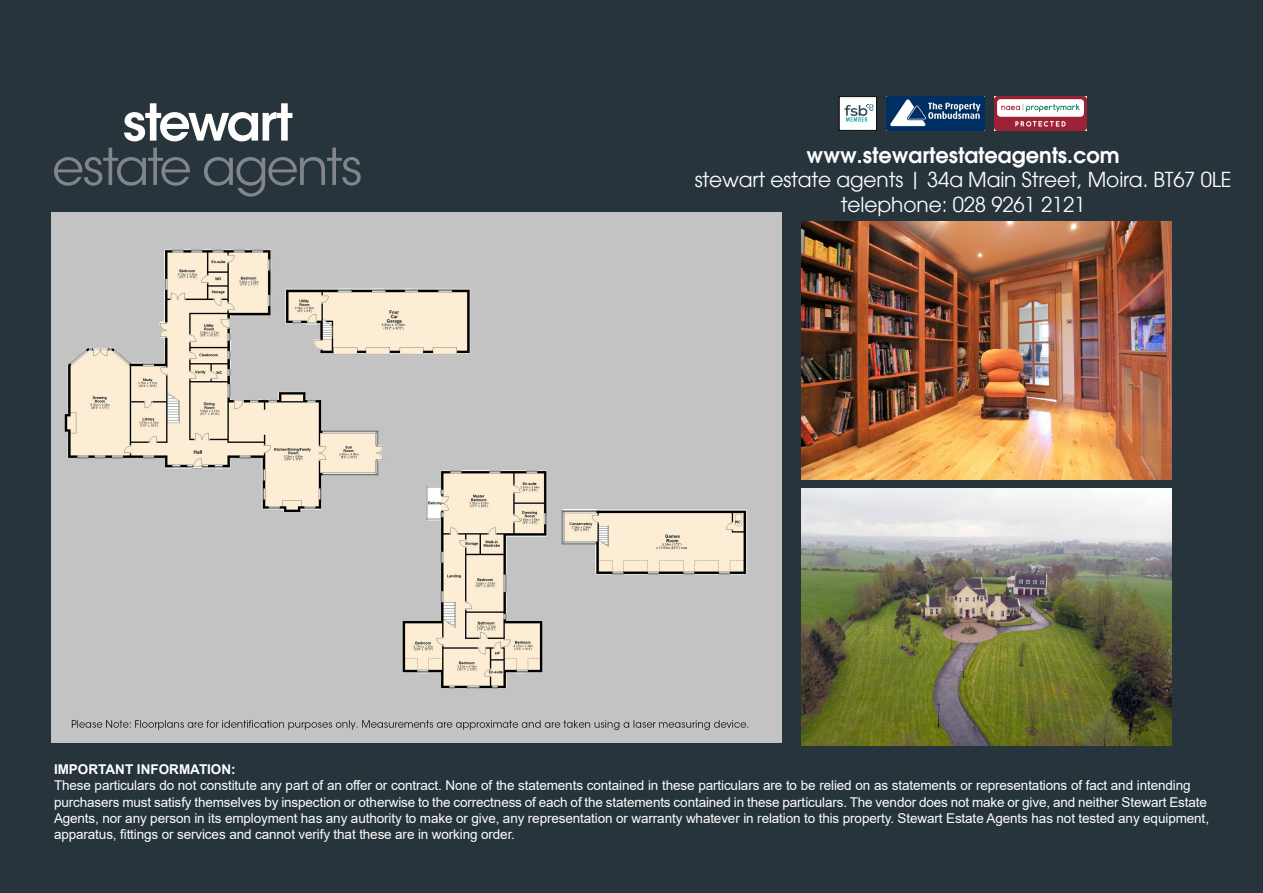
<style>
.page{position:relative;width:1263px;height:893px;background:#27343c}
.page>*{position:absolute;margin:0;border:0;box-sizing:border-box;transform-origin:0 0}
.t1{font:600 21px "Avant Garde";color:#fefefe}
.t2{font:20.25px/24.3px "Avant Garde";letter-spacing:-.005em;color:#fefefe;text-align:center}
.t3{font:13.5px/16.2px "Arial";letter-spacing:-.01em;color:#fefefe}
.t4{font:700 13.5px "Arial";color:#fefefe}
</style>
<div class="page">
<svg style="left:124px;top:103px;width:168px;height:38px"></svg>
<svg style="left:54px;top:148px;width:136px;height:38px"></svg>
<svg style="left:204px;top:148px;width:157px;height:49px"></svg>
<img style="left:886px;top:96px;width:99px;height:35px">
<img style="left:841px;top:98px;width:34px;height:31px">
<div style="left:839px;top:96px;width:38px;height:35px;border:1px solid #000"></div>
<img style="left:994px;top:96px;width:92px;height:34px">
<img style="left:801px;top:221px;width:370px;height:259px">
<img style="left:52px;top:212px;width:729px;height:531px">
<img style="left:801px;top:488px;width:370px;height:257px">
<h1 class="t1" style="left:806px;top:147px;width:315px">WWW.STEWARTESTATEAGENTS.COM</h1>
<h2 class="t2" style="left:695px;top:170px;width:538px">stewart estate agents | 34a Main Street, Moira. BT67 0LE telephone: 028 9261 2121</h2>
<p class="t4" style="left:54px;top:764px;width:183px">IMPORTANT INFORMATION:</p>
<p class="t3" style="left:54px;top:779px;width:1156px">These particulars do not constitute any part of an offer or contract. None of the statements contained in these particulars are to be relied on as statements or representations of fact and intending purchasers must satisfy themselves by inspection or otherwise to the correctness of each of the statements contained in these particulars. The vendor does not make or give, and neither Stewart Estate Agents, nor any person in its employment has any authority to make or give, any representation or warranty whatever in relation to this property. Stewart Estate Agents has not tested any equipment, apparatus, fittings or services and cannot verify that these are in working order.</p>
</div>
